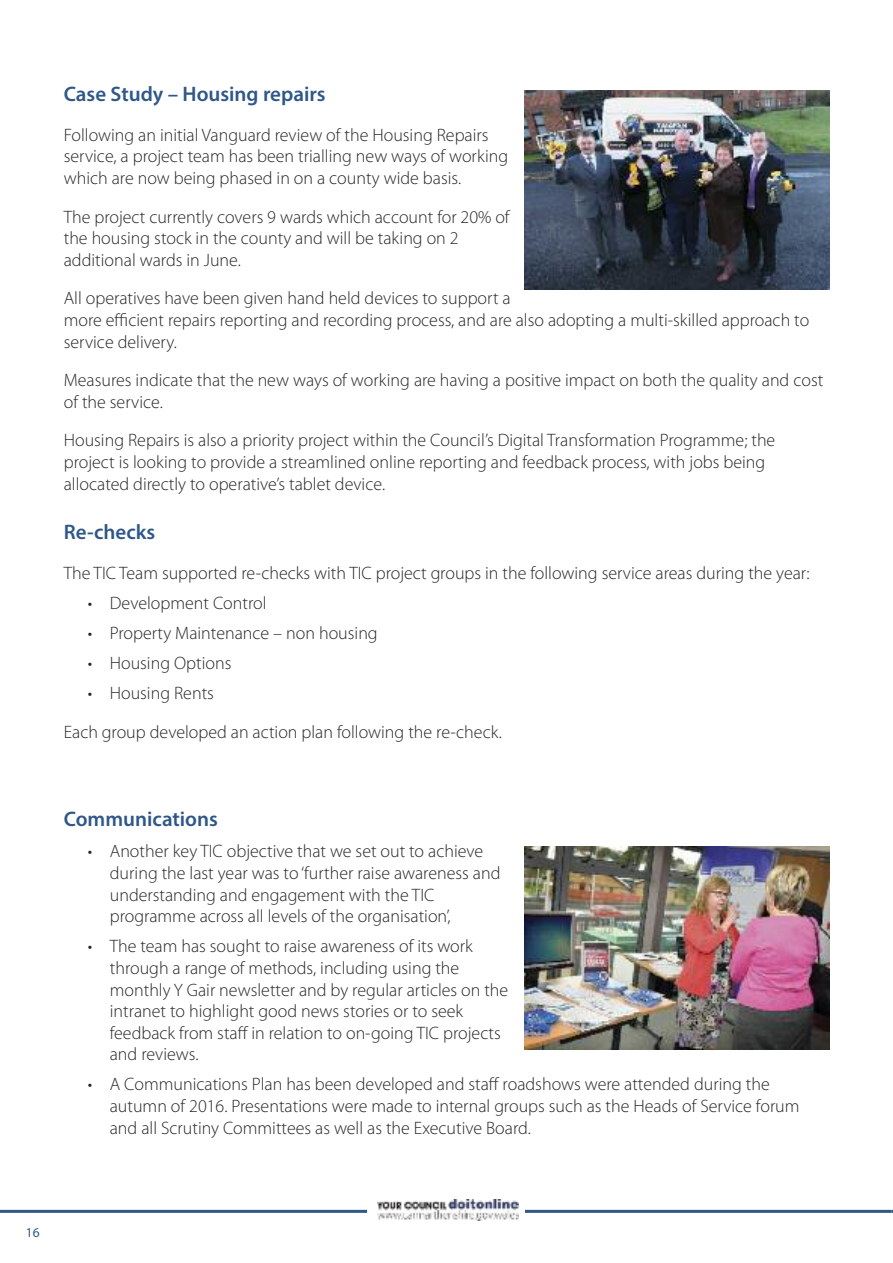
<style>
.page{position:relative;width:893px;height:1263px;background:#fff}
.page>*{position:absolute;margin:0;border:0;box-sizing:border-box;transform-origin:0 0}
.t1{font:600 21px "Myriad Pro";color:#2f5788}
.t2{font:300 18px/21.6px "Myriad Pro";color:#272526}
.t3{font:13.5px "Myriad Pro";color:#2f5788}
</style>
<div class="page">
<hr style="left:0;top:1210px;width:891px;height:3px;background:#2f5788">
<div style="left:367px;top:1187px;width:158px;height:49px;background:#fff"></div>
<img style="left:377px;top:1199px;width:142px;height:22px">
<img style="left:525px;top:90px;width:304px;height:199px">
<img style="left:525px;top:846px;width:304px;height:203px">
<p class="t1" style="left:64px;top:86px;width:263px">Case Study – Housing repairs</p>
<p class="t2" style="left:64px;top:125px;width:446px">Following an initial Vanguard review of the Housing Repairs service, a project team has been trialling new ways of working which are now being phased in on a county wide basis.</p>
<p class="t2" style="left:64px;top:207px;width:447px">The project currently covers 9 wards which account for 20% of the housing stock in the county and will be taking on 2 additional wards in June.</p>
<p class="t2" style="left:64px;top:289px;width:747px">All operatives have been given hand held devices to support a<br>more efficient repairs reporting and recording process, and are also adopting a multi-skilled approach to service delivery.</p>
<p class="t2" style="left:64px;top:371px;width:761px">Measures indicate that the new ways of working are having a positive impact on both the quality and cost of the service.</p>
<p class="t2" style="left:64px;top:431px;width:713px">Housing Repairs is also a priority project within the Council’s Digital Transformation Programme; the project is looking to provide a streamlined online reporting and feedback process, with jobs being allocated directly to operative’s tablet device.</p>
<p class="t1" style="left:64px;top:524px;width:93px">Re-checks</p>
<p class="t2" style="left:64px;top:563px;width:747px">The TIC Team supported re-checks with TIC project groups in the following service areas during the year:</p>
<p class="t2" style="left:88px;top:594px;width:180px">• Development Control</p>
<p class="t2" style="left:88px;top:624px;width:291px">• Property Maintenance – non housing</p>
<p class="t2" style="left:88px;top:654px;width:145px">• Housing Options</p>
<p class="t2" style="left:64px;top:675px;width:439px;line-height:38.5px;text-indent:24px">• Housing Rents<br>Each group developed an action plan following the re-check.</p>
<p class="t1" style="left:64px;top:811px;width:156px">Communications</p>
<p class="t2" style="left:110px;top:842px;width:392px;text-indent:-22px">• Another key TIC objective that we set out to achieve during the last year was to‘further raise awareness and understanding and engagement with the TIC programme across all levels of the organisation’,</p>
<p class="t2" style="left:110px;top:937px;width:400px;text-indent:-22px">• The team has sought to raise awareness of its work through a range of methods, including using the monthly Y Gair newsletter and by regular articles on the intranet to highlight good news stories or to seek feedback from staff in relation to on-going TIC projects and reviews.</p>
<p class="t2" style="left:110px;top:1075px;width:691px;text-indent:-22px">• A Communications Plan has been developed and staff roadshows were attended during the autumn of 2016. Presentations were made to internal groups such as the Heads of Service forum and all Scrutiny Committees as well as the Executive Board.</p>
<p class="t3" style="left:26px;top:1227px;width:15px">16</p>
</div>
